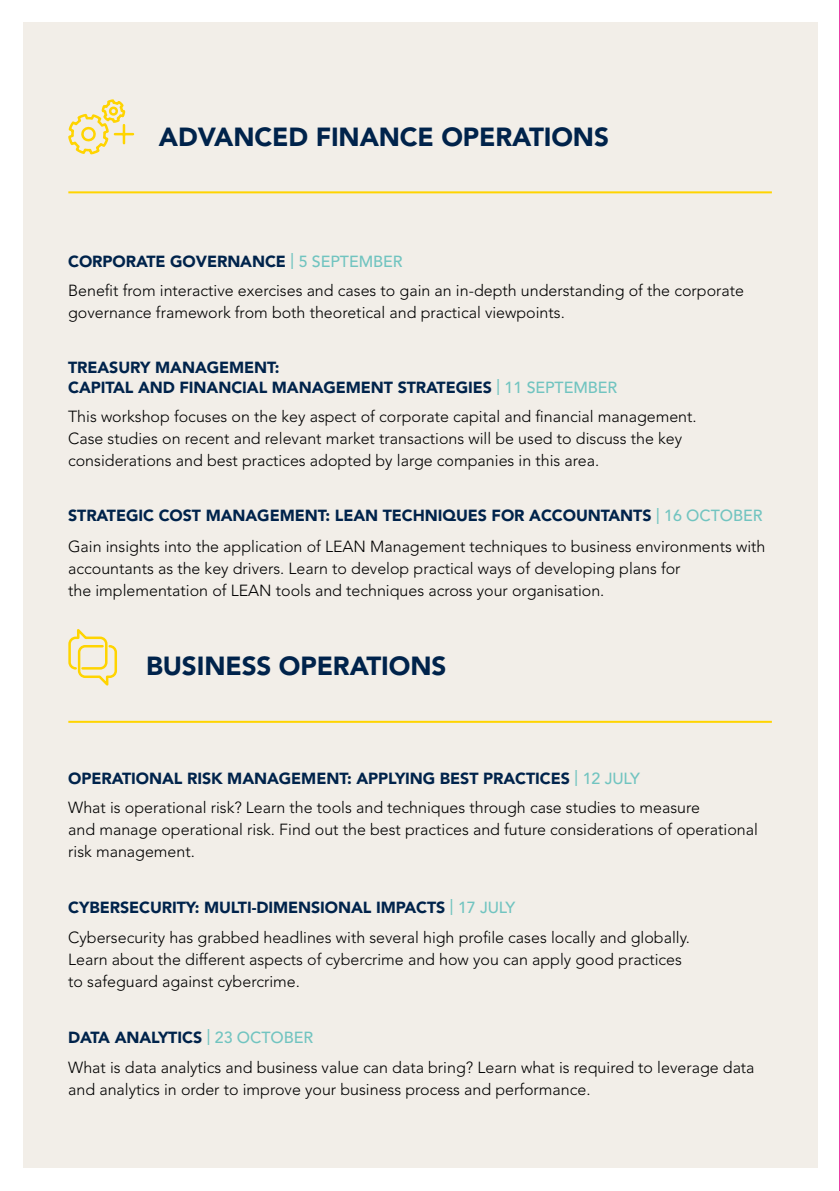
<style>
.page{position:relative;width:840px;height:1191px;background:#fff}
.page>*{position:absolute;margin:0;border:0;box-sizing:border-box;transform-origin:0 0}
.t1{font:900 26px "Avenir LT Std";letter-spacing:-.005em;color:#00234b}
.t2{font:300 16px/22px "Avenir LT Std";color:#000}
.t3{font:900 16px/20px "Avenir LT Std";letter-spacing:-.005em;color:#00234b}
.s1{font-weight:900;color:#00234b}
.s2{font-weight:500;color:#71c4c0}
</style>
<div class="page">
<div style="left:23px;top:23px;width:793px;height:1145px;background:#f2eee8"></div>
<svg style="left:68px;top:99px;width:67px;height:56px"></svg>
<svg style="left:68px;top:629px;width:49px;height:57px"></svg>
<hr style="left:68px;top:191px;width:703px;height:2px;background:#ffd400">
<hr style="left:68px;top:721px;width:703px;height:2px;background:#ffd400">
<hr style="left:838px;top:0;width:1px;height:1191px;background:#e70089">
<h1 class="t1" style="left:159px;top:121px;width:451px">ADVANCED FINANCE OPERATIONS</h1>
<p class="t2" style="left:68px;top:247px;width:677px;line-height:29.2px"><span class="s1">CORPORATE GOVERNANCE</span> <span class="s2">| 5 SEPTEMBER<br></span>Benefit from interactive exercises and cases to gain an in-depth understanding of the corporate</p>
<p class="t2" style="left:68px;top:301px;width:498px">governance framework from both theoretical and practical viewpoints.</p>
<p class="t3" style="left:68px;top:357px;width:550px">TREASURY MANAGEMENT:<br>CAPITAL AND FINANCIAL MANAGEMENT STRATEGIES <span class="s2">| 11 SEPTEMBER</span></p>
<p class="t2" style="left:68px;top:405px;width:629px">This workshop focuses on the key aspect of corporate capital and financial management.<br>Case studies on recent and relevant market transactions will be used to discuss the key considerations and best practices adopted by large companies in this area.</p>
<p class="t2" style="left:68px;top:501px;width:698px;line-height:30.2px"><span class="s1">STRATEGIC COST MANAGEMENT: LEAN TECHNIQUES FOR ACCOUNTANTS</span> <span class="s2">| 16 OCTOBER<br></span>Gain insights into the application of LEAN Management techniques to business environments with</p>
<p class="t2" style="left:68px;top:557px;width:613px">accountants as the key drivers. Learn to develop practical ways of developing plans for the implementation of LEAN tools and techniques across your organisation.</p>
<h1 class="t1" style="left:146px;top:650px;width:301px">BUSINESS OPERATIONS</h1>
<p class="t2" style="left:68px;top:764px;width:633px;line-height:29.2px"><span class="s1">OPERATIONAL RISK MANAGEMENT: APPLYING BEST PRACTICES</span> <span class="s2">| 12 JULY<br></span>What is operational risk? Learn the tools and techniques through case studies to measure</p>
<p class="t2" style="left:68px;top:818px;width:690px">and manage operational risk. Find out the best practices and future considerations of operational risk management.</p>
<p class="t2" style="left:68px;top:892px;width:622px;line-height:30.2px"><span class="s1">CYBERSECURITY: MULTI-DIMENSIONAL IMPACTS</span> <span class="s2">| 17 JULY<br></span>Cybersecurity has grabbed headlines with several high profile cases locally and globally.</p>
<p class="t2" style="left:68px;top:948px;width:615px">Learn about the different aspects of cybercrime and how you can apply good practices to safeguard against cybercrime.</p>
<p class="t2" style="left:68px;top:1022px;width:687px;line-height:30.2px"><span class="s1">DATA ANALYTICS</span> <span class="s2">| 23 OCTOBER<br></span>What is data analytics and business value can data bring? Learn what is required to leverage data</p>
<p class="t2" style="left:68px;top:1078px;width:523px">and analytics in order to improve your business process and performance.</p>
</div>
